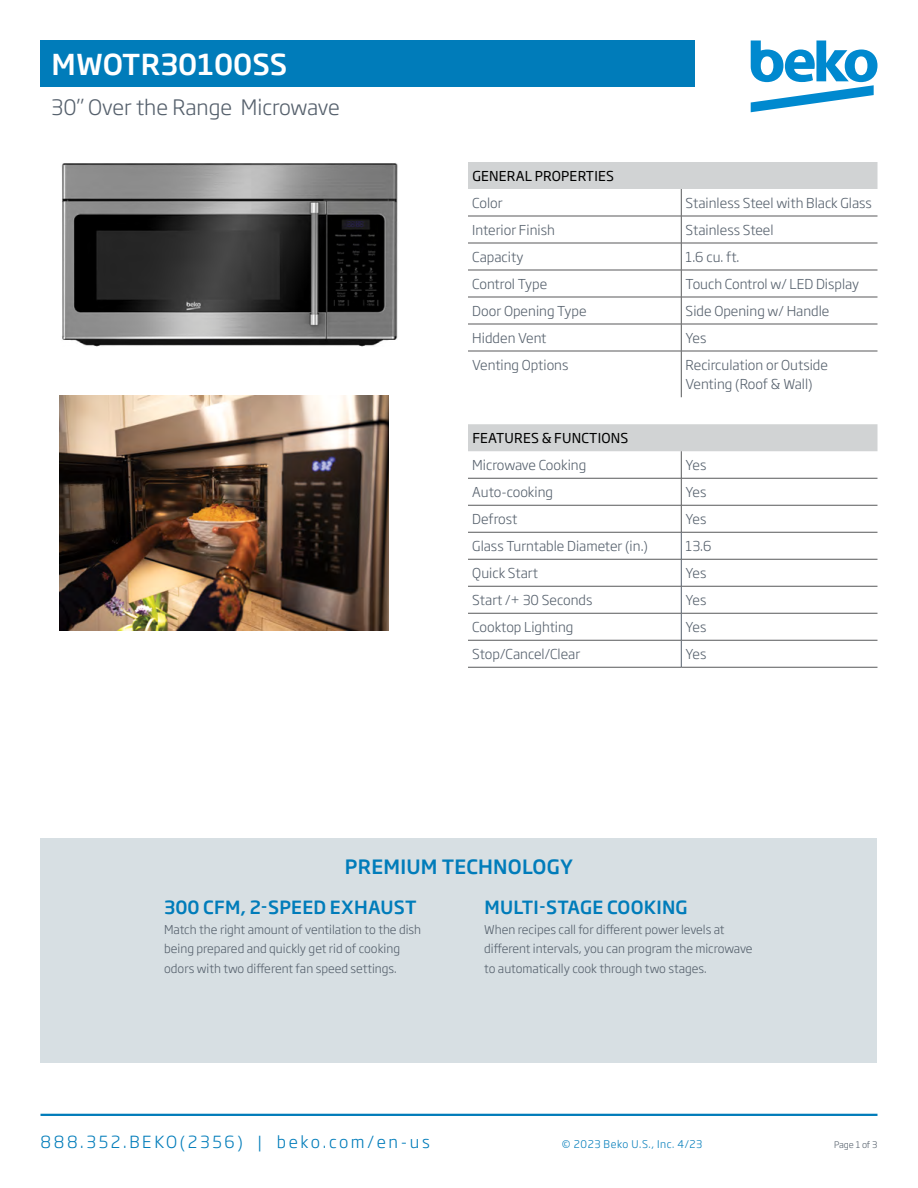
<style>
.page{position:relative;width:918px;height:1188px;background:#fff}
.page>*{position:absolute;margin:0;border:0;box-sizing:border-box;transform-origin:0 0}
.t1{font:500 28.5px "Soho Gothic Pro";color:#fff}
.t2{font:300 21px "Soho Gothic Pro";color:#55606c}
.t3{font:500 19.5px "Soho Gothic Pro";letter-spacing:.015em;color:#007cba}
.t4{font:500 18px "Soho Gothic Pro";letter-spacing:.015em;color:#007cba}
.t5{font:300 16.5px "Soho Gothic Pro";letter-spacing:.16em;color:#007cba}
.t6{font:300 13.5px/19.5px "Soho Gothic Pro";color:#55606c}
.t7{font:13.5px "Soho Gothic Pro";letter-spacing:.015em;color:#000}
.t8{font:300 12px/19.5px "Soho Gothic Pro";color:#55606c}
.t9{font:300 10.5px "Soho Gothic Pro";letter-spacing:.05em;color:#007cba}
.t10{font:300 9px "Soho Gothic Pro";letter-spacing:-.01em;color:#55606c}
</style>
<div class="page">
<hr style="left:40px;top:1114px;width:838px;height:2px;background:#007cba">
<svg style="left:751px;top:40px;width:127px;height:72px"></svg>
<div style="left:40px;top:839px;width:838px;height:224px;background:#d7dfe3"></div>
<svg style="left:468px;top:162px;width:410px;height:289px"></svg>
<hr style="left:468px;top:478px;width:213px;height:1px;background:#58595b">
<hr style="left:468px;top:505px;width:213px;height:1px;background:#58595b">
<hr style="left:681px;top:478px;width:197px;height:1px;background:#58595b">
<hr style="left:681px;top:505px;width:197px;height:1px;background:#58595b">
<hr style="left:468px;top:216px;width:213px;height:1px;background:#58595b">
<hr style="left:681px;top:216px;width:197px;height:1px;background:#58595b">
<hr style="left:468px;top:243px;width:213px;height:1px;background:#58595b">
<hr style="left:681px;top:243px;width:197px;height:1px;background:#58595b">
<hr style="left:468px;top:270px;width:213px;height:1px;background:#58595b">
<hr style="left:681px;top:270px;width:197px;height:1px;background:#58595b">
<hr style="left:468px;top:297px;width:213px;height:1px;background:#58595b">
<hr style="left:681px;top:297px;width:197px;height:1px;background:#58595b">
<hr style="left:468px;top:324px;width:213px;height:1px;background:#58595b">
<hr style="left:681px;top:324px;width:197px;height:1px;background:#58595b">
<hr style="left:681px;top:613px;width:197px;height:1px;background:#58595b">
<hr style="left:681px;top:640px;width:197px;height:1px;background:#58595b">
<hr style="left:681px;top:667px;width:197px;height:1px;background:#58595b">
<svg style="left:681px;top:189px;width:1px;height:162px"></svg>
<hr style="left:468px;top:351px;width:213px;height:1px;background:#58595b">
<hr style="left:681px;top:351px;width:197px;height:1px;background:#58595b">
<hr style="left:681px;top:351px;width:1px;height:46px;background:#58595b">
<hr style="left:681px;top:532px;width:197px;height:1px;background:#58595b">
<hr style="left:681px;top:559px;width:197px;height:1px;background:#58595b">
<hr style="left:681px;top:586px;width:197px;height:1px;background:#58595b">
<hr style="left:468px;top:532px;width:213px;height:1px;background:#58595b">
<hr style="left:468px;top:559px;width:213px;height:1px;background:#58595b">
<hr style="left:468px;top:586px;width:213px;height:1px;background:#58595b">
<hr style="left:468px;top:613px;width:213px;height:1px;background:#58595b">
<hr style="left:468px;top:640px;width:213px;height:1px;background:#58595b">
<hr style="left:468px;top:667px;width:213px;height:1px;background:#58595b">
<svg style="left:681px;top:451px;width:1px;height:216px"></svg>
<div style="left:40px;top:40px;width:655px;height:47px;background:#007cba"></div>
<img style="left:61px;top:163px;width:337px;height:184px">
<img style="left:59px;top:396px;width:330px;height:235px">
<h1 class="t1" style="left:51px;top:42px;width:237px">MWOTR30100SS</h1>
<h2 class="t2" style="left:51px;top:91px;width:290px">30” Over the Range Microwave</h2>
<p class="t7" style="left:472px;top:165px;width:143px">GENERAL PROPERTIES</p>
<p class="t6" style="left:472px;top:192px;width:32px">Color</p>
<p class="t6" style="left:686px;top:192px;width:188px">Stainless Steel with Black Glass</p>
<p class="t6" style="left:472px;top:219px;width:84px">Interior Finish</p>
<p class="t6" style="left:686px;top:219px;width:90px">Stainless Steel</p>
<p class="t6" style="left:472px;top:246px;width:53px">Capacity</p>
<p class="t6" style="left:686px;top:246px;width:55px">1.6 cu. ft.</p>
<p class="t6" style="left:472px;top:273px;width:76px">Control Type</p>
<p class="t6" style="left:686px;top:273px;width:175px">Touch Control w/ LED Display</p>
<p class="t6" style="left:472px;top:300px;width:116px">Door Opening Type</p>
<p class="t6" style="left:686px;top:300px;width:145px">Side Opening w/ Handle</p>
<p class="t6" style="left:472px;top:327px;width:76px">Hidden Vent</p>
<p class="t6" style="left:686px;top:327px;width:22px">Yes</p>
<p class="t6" style="left:472px;top:354px;width:98px">Venting Options</p>
<p class="t6" style="left:686px;top:354px;width:144px">Recirculation or Outside<br>Venting (Roof &amp; Wall)</p>
<p class="t7" style="left:472px;top:428px;width:158px">FEATURES &amp; FUNCTIONS</p>
<p class="t6" style="left:472px;top:454px;width:115px">Microwave Cooking</p>
<p class="t6" style="left:686px;top:454px;width:22px">Yes</p>
<p class="t6" style="left:472px;top:481px;width:82px">Auto-cooking</p>
<p class="t6" style="left:686px;top:481px;width:22px">Yes</p>
<p class="t6" style="left:472px;top:508px;width:47px">Defrost</p>
<p class="t6" style="left:686px;top:508px;width:22px">Yes</p>
<p class="t6" style="left:472px;top:535px;width:177px">Glass Turntable Diameter (in.)</p>
<p class="t6" style="left:686px;top:535px;width:27px">13.6</p>
<p class="t6" style="left:472px;top:562px;width:67px">Quick Start</p>
<p class="t6" style="left:686px;top:562px;width:22px">Yes</p>
<p class="t6" style="left:472px;top:589px;width:122px">Start /+ 30 Seconds</p>
<p class="t6" style="left:686px;top:589px;width:22px">Yes</p>
<p class="t6" style="left:472px;top:616px;width:103px">Cooktop Lighting</p>
<p class="t6" style="left:686px;top:616px;width:22px">Yes</p>
<p class="t6" style="left:472px;top:643px;width:110px">Stop/Cancel/Clear</p>
<p class="t6" style="left:686px;top:643px;width:22px">Yes</p>
<h3 class="t3" style="left:345px;top:851px;width:230px">PREMIUM TECHNOLOGY</h3>
<h3 class="t4" style="left:164px;top:894px;width:254px">300 CFM, 2-SPEED EXHAUST</h3>
<p class="t8" style="left:164px;top:919px;width:259px">Match the right amount of ventilation to the dish being prepared and quickly get rid of cooking odors with two different fan speed settings.</p>
<h3 class="t4" style="left:484px;top:894px;width:205px">MULTI-STAGE COOKING</h3>
<p class="t8" style="left:484px;top:919px;width:270px">When recipes call for different power levels at different intervals, you can program the microwave to automatically cook through two stages.</p>
<p class="t5" style="left:40px;top:1129px;width:391px">888.352.BEKO(2356) | beko.com/en-us</p>
<p class="t10" style="left:834px;top:1137px;width:45px">Page 1 of 3</p>
<p class="t9" style="left:562px;top:1135px;width:142px">© 2023 Beko U.S., Inc. 4/23</p>
</div>
